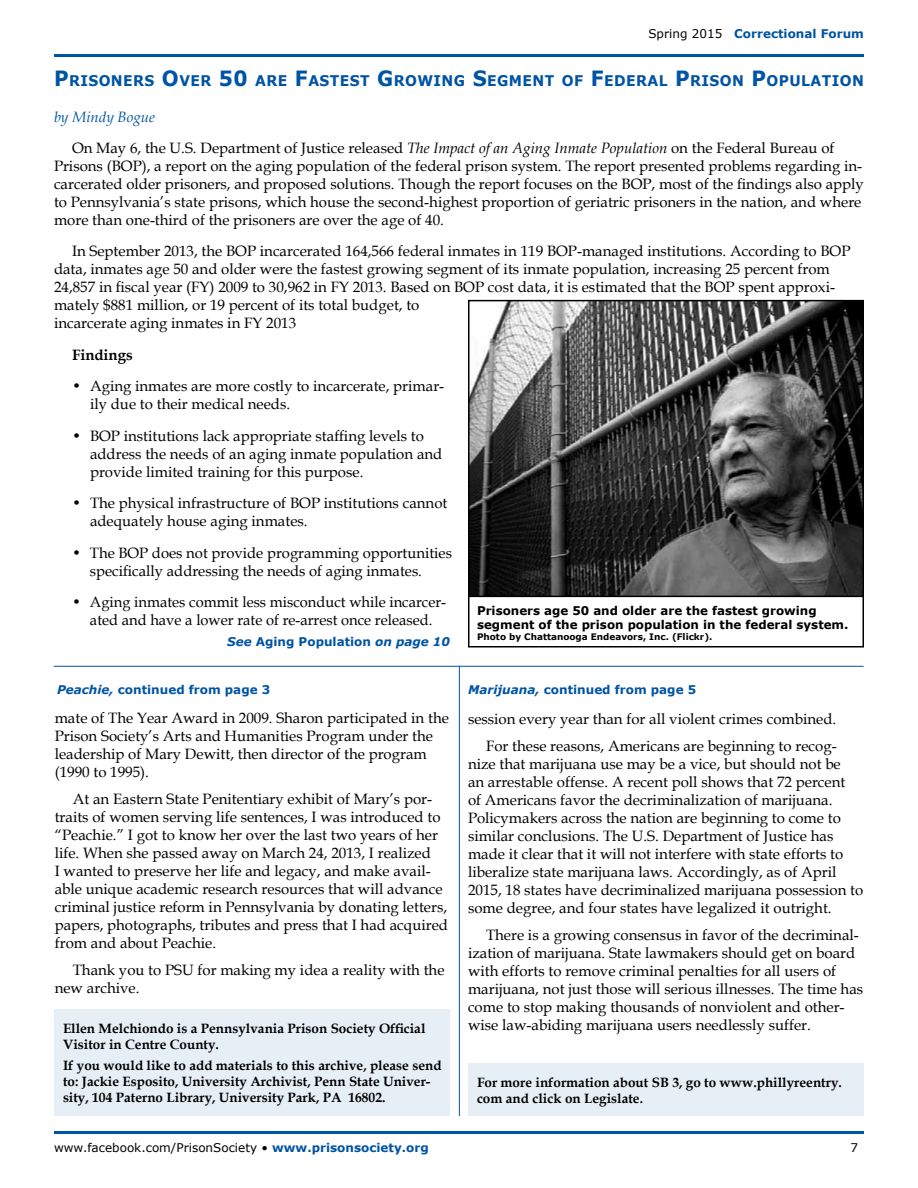
<style>
.page{position:relative;width:918px;height:1188px;background:#fff}
.page>*{position:absolute;margin:0;border:0;box-sizing:border-box;transform-origin:0 0}
.t1{font:15px/18px "Book Antiqua";color:#000}
.t2{font:700 15px "Book Antiqua";color:#000}
.t3{font:700 14.7px "Verdana";letter-spacing:.03em;color:#0054a4;scale:.95 1}
.t4{font:700 13.5px/16.2px "Book Antiqua";color:#000}
.t5{font:700 12px "Verdana";color:#0054a4}
.t6{font:700 12px/14.4px "Verdana";color:#000}
.t7{font:12px "Verdana";color:#000}
.t8{font:700 9px "Verdana";color:#000}
.s1{font-weight:400;color:#000}
.s2{font-size:21px}
.s3{font-style:italic;color:#0054a4}
.s4{font-style:italic}
.s5{font-weight:700;color:#0054a4}
</style>
<div class="page">
<hr style="left:54px;top:54px;width:810px;height:3px;background:#0054a4">
<hr style="left:54px;top:1131px;width:810px;height:3px;background:#0054a4">
<div style="left:54px;top:1010px;width:396px;height:106px;background:#e6eef6"></div>
<img style="left:471px;top:303px;width:390px;height:293px">
<div style="left:468px;top:300px;width:396px;height:348px;border:2px solid #000"></div>
<hr style="left:468px;top:596px;width:396px;height:1px;background:#000">
<hr style="left:54px;top:666px;width:810px;height:1px;background:#0054a4">
<div style="left:468px;top:1064px;width:396px;height:52px;background:#e6eef6"></div>
<hr style="left:459px;top:666px;width:1px;height:450px;background:#0054a4">
<p class="t5" style="left:648px;top:25px;width:217px"><span class="s1">Spring 2015</span> Correctional Forum</p>
<p class="t3" style="left:54px;top:70px;width:854px"><span class="s2">P</span> RISONERS <span class="s2">O</span>VER <span class="s2">50</span> ARE <span class="s2">F</span>ASTEST <span class="s2">G</span> ROWING <span class="s2">S</span>EGMENT OF <span class="s2">F</span>EDERAL <span class="s2">P</span>RISON <span class="s2">P</span>OPULATION</p>
<p class="t1" style="left:72px;top:101px;width:764px;line-height:30.9px;text-indent:-18px"><span class="s3">by Mindy Bogue<br></span>On May 6, the U.S. Department of Justice released <span class="s4">The Impact of an Aging Inmate Population</span> on the Federal Bureau of</p>
<p class="t1" style="left:54px;top:156px;width:811px">Prisons (BOP), a report on the aging population of the federal prison system. The report presented problems regarding in&shy;carcerated older prisoners, and proposed solutions. Though the report focuses on the BOP, most of the findings also apply to Pennsylvania’s state prisons, which house the second-highest proportion of geriatric prisoners in the nation, and where more than one-third of the prisoners are over the age of 40.</p>
<p class="t1" style="left:54px;top:242px;width:798px;text-indent:18px">In September 2013, the BOP incarcerated 164,566 federal inmates in 119 BOP-managed institutions. According to BOP data, inmates age 50 and older were the fastest growing segment of its inmate population, increasing 25 percent from 24,857 in fiscal year (FY) 2009 to 30,962 in FY 2013. Based on BOP cost data, it is estimated that the BOP spent approxi&shy;mately $881 million, or 19 percent of its total budget, to<br>incarcerate aging inmates in FY 2013</p>
<p class="t2" style="left:72px;top:345px;width:62px">Findings</p>
<p class="t1" style="left:90px;top:377px;width:356px;text-indent:-18px">• Aging inmates are more costly to incarcerate, primar&shy;ily due to their medical needs.</p>
<p class="t1" style="left:90px;top:426px;width:354px;text-indent:-18px">• BOP institutions lack appropriate staffing levels to address the needs of an aging inmate population and provide limited training for this purpose.</p>
<p class="t1" style="left:90px;top:494px;width:359px;text-indent:-18px">• The physical infrastructure of BOP institutions cannot adequately house aging inmates.</p>
<p class="t1" style="left:90px;top:543px;width:363px;text-indent:-18px">• The BOP does not provide programming opportunities specifically addressing the needs of aging inmates.</p>
<p class="t1" style="left:72px;top:593px;width:376px;text-align:center">• Aging inmates commit less misconduct while incarcer&shy;ated and have a lower rate of re-arrest once released.</p>
<p class="t5" style="left:227px;top:633px;width:224px"><span class="s4">See</span> Aging Population <span class="s4">on page 10</span></p>
<p class="t6" style="left:477px;top:603px;width:373px">Prisoners age 50 and older are the fastest growing segment of the prison population in the federal system.</p>
<p class="t8" style="left:477px;top:630px;width:237px">Photo by Chattanooga Endeavors, Inc. (Flickr).</p>
<p class="t5" style="left:57px;top:682px;width:215px"><span class="s4">Peachie,</span> continued from page 3</p>
<p class="t1" style="left:55px;top:709px;width:396px">mate of The Year Award in 2009. Sharon participated in the Prison Society’s Arts and Humanities Program under the leadership of Mary Dewitt, then director of the program (1990 to 1995).</p>
<p class="t1" style="left:55px;top:790px;width:395px;text-indent:18px">At an Eastern State Penitentiary exhibit of Mary’s por&shy;traits of women serving life sentences, I was introduced to “Peachie.” I got to know her over the last two years of her life. When she passed away on March 24, 2013, I realized<br>I wanted to preserve her life and legacy, and make avail&shy;able unique academic research resources that will advance criminal justice reform in Pennsylvania by donating letters, papers, photographs, tributes and press that I had acquired from and about Peachie.</p>
<p class="t1" style="left:55px;top:961px;width:391px;text-indent:18px">Thank you to PSU for making my idea a reality with the new archive.</p>
<p class="t4" style="left:63px;top:1020px;width:364px">Ellen Melchiondo is a Pennsylvania Prison Society Official<br>Visitor in Centre County.</p>
<p class="t4" style="left:63px;top:1057px;width:380px">If you would like to add materials to this archive, please send to: Jackie Esposito, University Archivist, Penn State Univer&shy;sity, 104 Paterno Library, University Park, PA 16802.</p>
<p class="t5" style="left:468px;top:682px;width:230px"><span class="s4">Marijuana,</span> continued from page 5</p>
<p class="t1" style="left:468px;top:705px;width:370px;line-height:27px;text-align:right">session every year than for all violent crimes combined.<br>For these reasons, Americans are beginning to recog-</p>
<p class="t1" style="left:468px;top:754px;width:397px">nize that marijuana use may be a vice, but should not be<br>an arrestable offense. A recent poll shows that 72 percent<br>of Americans favor the decriminalization of marijuana.<br>Policymakers across the nation are beginning to come to similar conclusions. The U.S. Department of Justice has made it clear that it will not interfere with state efforts to liberalize state marijuana laws. Accordingly, as of April 2015, 18 states have decriminalized marijuana possession to some degree, and four states have legalized it outright.</p>
<p class="t1" style="left:468px;top:925px;width:397px;text-indent:18px">There is a growing consensus in favor of the decriminal&shy;ization of marijuana. State lawmakers should get on board with efforts to remove criminal penalties for all users of marijuana, not just those will serious illnesses. The time has come to stop making thousands of nonviolent and other&shy;wise law-abiding marijuana users needlessly suffer.</p>
<p class="t4" style="left:477px;top:1074px;width:366px">For more information about SB 3, go to www.phillyreentry. com and click on Legislate.</p>
<p class="t7" style="left:54px;top:1140px;width:376px">www.facebook.com/PrisonSociety • <span class="s5">www.prisonsociety.org</span></p>
<p class="t7" style="left:850px;top:1140px;width:9px">7</p>
</div>
